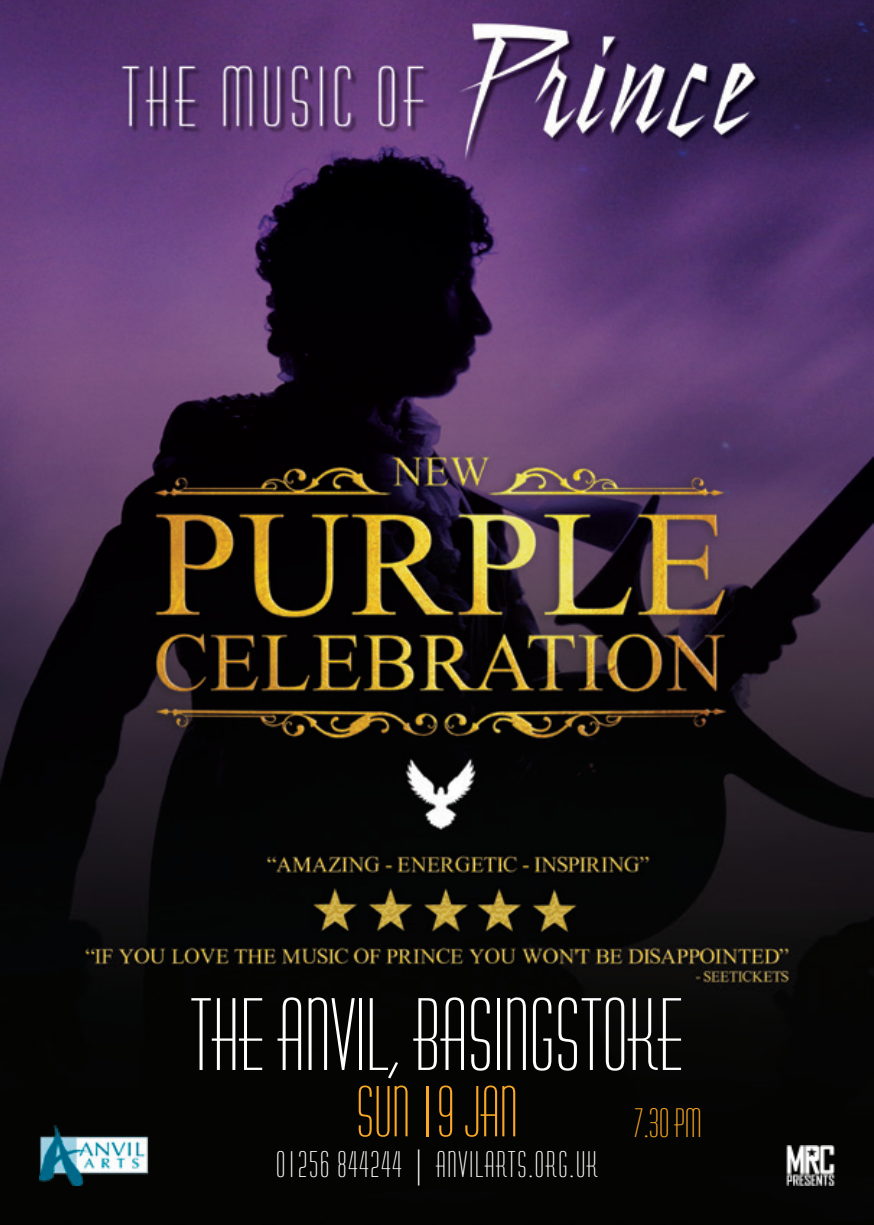
<style>
.page{position:relative;width:874px;height:1225px;background:#fff}
.page>*{position:absolute;margin:0;border:0;box-sizing:border-box;transform-origin:0 0}
.t1{font:100px "Huxley Vertical BT";color:#fff}
.t2{font:70px "Huxley Vertical BT";color:#faa825}
.t3{font:40px "Huxley Vertical BT";color:#faa825}
.t4{font:36px "Huxley Vertical BT";letter-spacing:.05em;color:#fff}
</style>
<div class="page">
<img style="left:0;top:0;width:873px;height:1225px">
<img style="left:40px;top:1121px;width:113px;height:64px">
<img style="left:786px;top:1145px;width:47px;height:40px">
<p class="t1" style="left:190px;top:981px;width:495px">THE ANVIL, BASINGSTOKE</p>
<p class="t2" style="left:356px;top:1074px;width:163px">SUN 19 JAN</p>
<p class="t4" style="left:276px;top:1145px;width:323px">01256 844244 | ANVILARTS.ORG.UK</p>
<p class="t3" style="left:633px;top:1101px;width:69px">7.30 PM</p>
</div>
